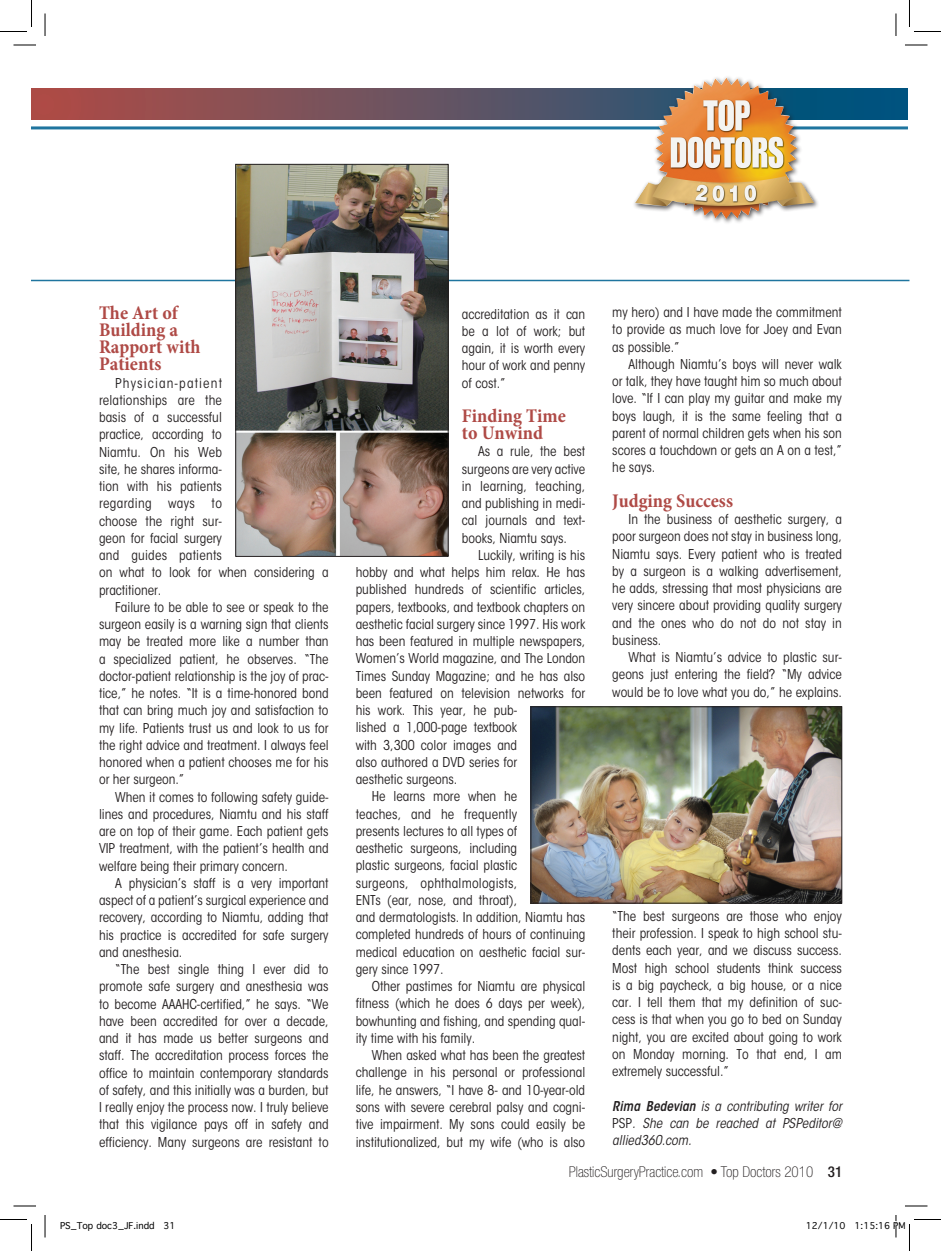
<style>
.page{position:relative;width:941px;height:1251px;background:#fff}
.page>*{position:absolute;margin:0;border:0;box-sizing:border-box;transform-origin:0 0}
.t1{font:700 condensed 19.5px/17.2px "Minion Pro";color:#af4a46}
.t2{font:100 condensed 15px "Helvetica Neue LT Std";color:#231f20}
.t3{font:condensed 13.5px/17.2px "ITC Avant Garde Std";color:#231f20;text-align:justify}
.t4{font:italic condensed 13.5px/17.2px "ITC Avant Garde Std";color:#231f20;text-align:justify}
.t5{font:9px "Geneva";color:#000}
.s1{font-weight:500}
.s2{font-weight:600}
.s3{font-style:normal}
</style>
<div class="page">
<hr style="left:32px;top:280px;width:877px;height:1px;background:#1f759f">
<svg style="left:32px;top:88px;width:875px;height:32px;background:#68515f"></svg>
<hr style="left:32px;top:126px;width:876px;height:3px;background:#1f759f">
<img style="left:237px;top:166px;width:209px;height:389px">
<div style="left:235px;top:164px;width:213px;height:393px;border:1px solid #231f20"></div>
<img style="left:532px;top:709px;width:308px;height:192px">
<div style="left:530px;top:707px;width:312px;height:196px;border:1px solid #231f20"></div>
<div style="left:632px;top:75px;width:187px;height:150px;background:#231f20;opacity:.75"></div>
<img style="left:635px;top:78px;width:179px;height:141px">
<svg style="left:14px;top:45px;width:22px;height:1px"></svg>
<svg style="left:905px;top:45px;width:22px;height:1px"></svg>
<svg style="left:14px;top:1206px;width:22px;height:1px"></svg>
<svg style="left:905px;top:1206px;width:22px;height:1px"></svg>
<svg style="left:45px;top:14px;width:1px;height:22px"></svg>
<svg style="left:45px;top:1215px;width:1px;height:23px"></svg>
<svg style="left:895px;top:14px;width:1px;height:22px"></svg>
<svg style="left:0;top:0;width:32px;height:32px"></svg>
<svg style="left:0;top:1219px;width:32px;height:32px"></svg>
<svg style="left:909px;top:0;width:31px;height:32px"></svg>
<svg style="left:895px;top:1215px;width:45px;height:36px"></svg>
<h1 class="t1" style="left:99px;top:304px;width:103px">The Art of<br>Building a<br>Rapport with<br>Patients</h1>
<p class="t3" style="left:99px;top:374px;width:231px;text-align:left;text-indent:16px">Physician-patient<br>relationships are the<br>basis of a successful<br>practice, according to<br>Niamtu. On his Web<br>site, he shares informa-<br>tion with his patients<br>regarding ways to<br>choose the right sur-<br>geon for facial surgery<br>and guides patients<br>on what to look for when considering a practitioner.</p>
<p class="t3" style="left:99px;top:598px;width:231px;text-indent:16px">Failure to be able to see or speak to the surgeon easily is a warning sign that clients may be treated more like a number than a specialized patient, he observes. “The doctor-patient relationship is the joy of prac&shy;tice,” he notes. “It is a time-honored bond that can bring much joy and satisfaction to my life. Patients trust us and look to us for the right advice and treatment. I always feel honored when a patient chooses me for his or her surgeon.”</p>
<p class="t3" style="left:99px;top:788px;width:231px;text-indent:16px">When it comes to following safety guide&shy;lines and procedures, Niamtu and his staff are on top of their game. Each patient gets VIP treatment, with the patient’s health and welfare being their primary concern.</p>
<p class="t3" style="left:99px;top:874px;width:231px;text-indent:16px">A physician’s staff is a very important aspect of a patient’s surgical experience and recovery, according to Niamtu, adding that his practice is accredited for safe surgery and anesthesia.</p>
<p class="t3" style="left:99px;top:961px;width:231px;text-indent:16px">“The best single thing I ever did to promote safe surgery and anesthesia was to become AAAHC-certified,” he says. “We have been accredited for over a decade, and it has made us better surgeons and staff. The accreditation process forces the office to maintain contemporary standards of safety, and this initially was a burden, but I really enjoy the process now. I truly believe that this vigilance pays off in safety and efficiency. Many surgeons are resistant to</p>
<p class="t3" style="left:612px;top:304px;width:231px">my hero) and I have made the commitment to provide as much love for Joey and Evan as possible.”</p>
<p class="t3" style="left:612px;top:355px;width:231px;text-indent:16px">Although Niamtu’s boys will never walk or talk, they have taught him so much about love. “If I can play my guitar and make my boys laugh, it is the same feeling that a parent of normal children gets when his son scores a touchdown or gets an A on a test,” he says.</p>
<h1 class="t1" style="left:612px;top:492px;width:122px">Judging Success</h1>
<p class="t3" style="left:612px;top:511px;width:231px;text-indent:16px">In the business of aesthetic surgery, a poor surgeon does not stay in business long, Niamtu says. Every patient who is treated by a surgeon is a walking advertisement, he adds, stressing that most physicians are very sincere about providing quality surgery and the ones who do not do not stay in business.</p>
<p class="t3" style="left:612px;top:649px;width:231px;text-indent:16px">What is Niamtu’s advice to plastic sur&shy;geons just entering the field? “My advice would be to love what you do,” he explains.</p>
<p class="t3" style="left:462px;top:305px;width:125px">accreditation as it can be a lot of work; but again, it is worth every hour of work and penny of cost.”</p>
<h1 class="t1" style="left:462px;top:407px;width:105px">Finding Time to Unwind</h1>
<p class="t3" style="left:462px;top:443px;width:125px;text-indent:16px">As a rule, the best surgeons are very active in learning, teaching, and publishing in medi&shy;cal journals and text&shy;books, Niamtu says.</p>
<p class="t3" style="left:478px;top:546px;width:109px">Luckily, writing is his</p>
<p class="t3" style="left:356px;top:564px;width:231px">hobby and what helps him relax. He has</p>
<p class="t3" style="left:356px;top:581px;width:231px">published hundreds of scientific articles,</p>
<p class="t3" style="left:356px;top:598px;width:231px">papers, textbooks, and textbook chapters on</p>
<p class="t3" style="left:356px;top:615px;width:231px">aesthetic facial surgery since 1997. His work</p>
<p class="t3" style="left:356px;top:633px;width:231px">has been featured in multiple newspapers,</p>
<p class="t3" style="left:356px;top:650px;width:231px">Women’s World magazine, and The London</p>
<p class="t3" style="left:356px;top:667px;width:231px">Times Sunday Magazine; and he has also</p>
<p class="t3" style="left:356px;top:684px;width:231px">been featured on television networks for</p>
<p class="t3" style="left:356px;top:702px;width:163px">his work. This year, he pub-</p>
<p class="t3" style="left:356px;top:719px;width:163px">lished a 1,000-page textbook</p>
<p class="t3" style="left:356px;top:736px;width:163px">with 3,300 color images and</p>
<p class="t3" style="left:356px;top:753px;width:163px">also authored a DVD series for</p>
<p class="t3" style="left:356px;top:771px;width:103px">aesthetic surgeons.</p>
<p class="t3" style="left:372px;top:788px;width:147px">He learns more when he</p>
<p class="t3" style="left:356px;top:805px;width:163px">teaches, and he frequently</p>
<p class="t3" style="left:356px;top:823px;width:163px">presents lectures to all types of</p>
<p class="t3" style="left:356px;top:840px;width:163px">aesthetic surgeons, including</p>
<p class="t3" style="left:356px;top:857px;width:163px">plastic surgeons, facial plastic</p>
<p class="t3" style="left:356px;top:874px;width:163px">surgeons, ophthalmologists,</p>
<p class="t3" style="left:356px;top:892px;width:163px">ENTs (ear, nose, and throat),</p>
<p class="t3" style="left:356px;top:909px;width:231px">and dermatologists. In addition, Niamtu has</p>
<p class="t3" style="left:356px;top:926px;width:231px">completed hundreds of hours of continuing</p>
<p class="t3" style="left:356px;top:943px;width:231px">medical education on aesthetic facial sur-</p>
<p class="t3" style="left:356px;top:961px;width:90px">gery since 1997.</p>
<p class="t3" style="left:372px;top:978px;width:215px">Other pastimes for Niamtu are physical</p>
<p class="t3" style="left:356px;top:995px;width:231px">fitness (which he does 6 days per week),</p>
<p class="t3" style="left:356px;top:1012px;width:231px">bowhunting and fishing, and spending qual-</p>
<p class="t3" style="left:356px;top:1030px;width:121px">ity time with his family.</p>
<p class="t3" style="left:372px;top:1047px;width:215px">When asked what has been the greatest</p>
<p class="t3" style="left:356px;top:1064px;width:231px">challenge in his personal or professional</p>
<p class="t3" style="left:356px;top:1081px;width:231px">life, he answers, “I have 8- and 10-year-old</p>
<p class="t3" style="left:356px;top:1099px;width:231px">sons with severe cerebral palsy and cogni-</p>
<p class="t3" style="left:356px;top:1116px;width:231px">tive impairment. My sons could easily be</p>
<p class="t3" style="left:356px;top:1133px;width:231px">institutionalized, but my wife (who is also</p>
<p class="t2" style="left:569px;top:1163px;width:275px">PlasticSurgeryPractice.com • Top Doctors 2010 <span class="s1">31</span></p>
<p class="t3" style="left:612px;top:907px;width:231px">“The best surgeons are those who enjoy their profession. I speak to high school stu&shy;dents each year, and we discuss success.<br>Most high school students think success is a big paycheck, a big house, or a nice car. I tell them that my definition of suc&shy;cess is that when you go to bed on Sunday night, you are excited about going to work on Monday morning. To that end, I am extremely successful.”</p>
<p class="t4" style="left:612px;top:1098px;width:231px"><span class="s2">Rima Bedevian</span> is a contributing writer for <span class="s3">PSP</span>. She can be reached at PSPeditor@ allied360.com.</p>
<p class="t5" style="left:60px;top:1220px;width:117px">PS_Top doc3_JF.indd 31</p>
<p class="t5" style="left:806px;top:1220px;width:101px">12/1/10 1:15:16 PM</p>
</div>
